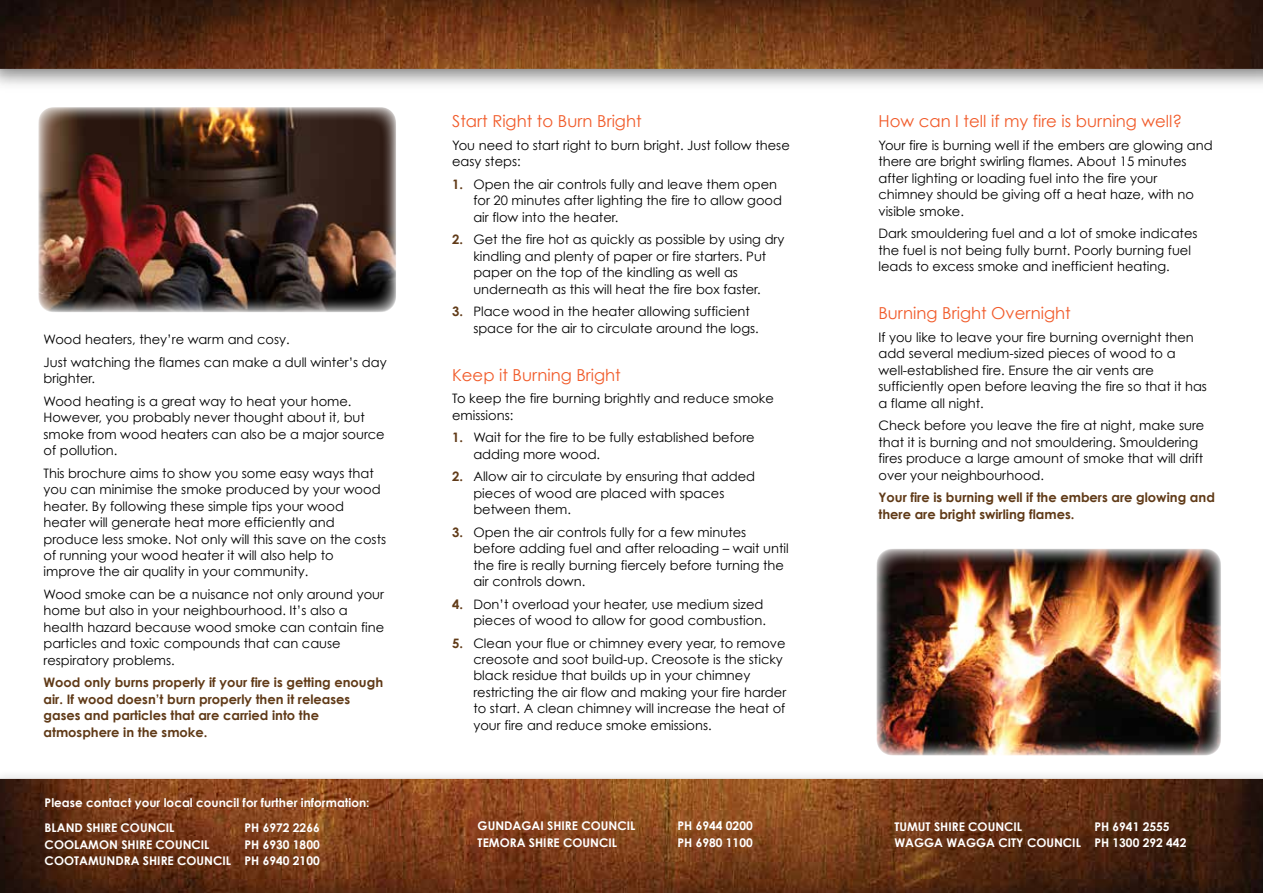
<style>
.page{position:relative;width:1263px;height:893px;background:#fff}
.page>*{position:absolute;margin:0;border:0;box-sizing:border-box;transform-origin:0 0}
.t1{font:16.5px "Century Gothic";color:#f15b2a}
.t2{font:13.05px/16.5px "Century Gothic";color:#000}
.t3{font:700 13.05px/16.5px "Century Gothic";color:#603a17}
.t4{font:700 12px/16.5px "Century Gothic";color:#fff}
.s1{font-weight:700;color:#603a17}
</style>
<div class="page">
<img style="left:0;top:0;width:1263px;height:893px">
<img style="left:876px;top:549px;width:345px;height:206px">
<img style="left:38px;top:107px;width:358px;height:205px">
<p class="t2" style="left:44px;top:328px;width:345px;line-height:22.5px">Wood heaters, they’re warm and cosy.<br>Just watching the flames can make a dull winter’s day</p>
<p class="t2" style="left:44px;top:367px;width:310px;line-height:22.5px">brighter.<br>Wood heating is a great way to heat your home.</p>
<p class="t2" style="left:44px;top:409px;width:343px">However, you probably never thought about it, but smoke from wood heaters can also be a major source of pollution.</p>
<p class="t2" style="left:44px;top:464px;width:344px">This brochure aims to show you some easy ways that you can minimise the smoke produced by your wood heater. By following these simple tips your wood heater will generate heat more efficiently and produce less smoke. Not only will this save on the costs of running your wood heater it will also help to improve the air quality in your community.</p>
<p class="t2" style="left:44px;top:586px;width:342px">Wood smoke can be a nuisance not only around your home but also in your neighbourhood. It’s also a health hazard because wood smoke can contain fine particles and toxic compounds that can cause respiratory problems.</p>
<p class="t3" style="left:44px;top:674px;width:341px">Wood only burns properly if your fire is getting enough air. If wood doesn’t burn properly then it releases gases and particles that are carried into the atmosphere in the smoke.</p>
<p class="t4" style="left:45px;top:789px;width:326px;line-height:25.5px">Please contact your local council for further information:<br>BLAND SHIRE COUNCIL</p>
<p class="t4" style="left:244px;top:819px;width:77px">PH 6972 2266</p>
<p class="t4" style="left:45px;top:836px;width:166px">COOLAMON SHIRE COUNCIL</p>
<p class="t4" style="left:45px;top:836px;width:277px;text-align:right">PH 6930 1800<br>COOTAMUNDRA SHIRE COUNCIL PH 6940 2100</p>
<p class="t1" style="left:452px;top:111px;width:191px">Start Right to Burn Bright</p>
<p class="t2" style="left:452px;top:137px;width:339px">You need to start right to burn bright. Just follow these easy steps:</p>
<p class="t2" style="left:473px;top:176px;width:310px;text-indent:-21px"><span class="s1">1.</span> Open the air controls fully and leave them open for 20 minutes after lighting the fire to allow good air flow into the heater.</p>
<p class="t2" style="left:473px;top:231px;width:313px;text-indent:-21px"><span class="s1">2.</span> Get the fire hot as quickly as possible by using dry kindling and plenty of paper or fire starters. Put paper on the top of the kindling as well as underneath as this will heat the fire box faster.</p>
<p class="t2" style="left:473px;top:303px;width:287px;text-indent:-21px"><span class="s1">3.</span> Place wood in the heater allowing sufficient space for the air to circulate around the logs.</p>
<p class="t1" style="left:452px;top:365px;width:170px">Keep it Burning Bright</p>
<p class="t2" style="left:452px;top:390px;width:323px">To keep the fire burning brightly and reduce smoke emissions:</p>
<p class="t2" style="left:473px;top:429px;width:283px;text-indent:-21px"><span class="s1">1.</span> Wait for the fire to be fully established before adding more wood.</p>
<p class="t2" style="left:473px;top:468px;width:283px;text-indent:-21px"><span class="s1">2.</span> Allow air to circulate by ensuring that added pieces of wood are placed with spaces between them.</p>
<p class="t2" style="left:473px;top:523px;width:317px;text-indent:-21px"><span class="s1">3.</span> Open the air controls fully for a few minutes before adding fuel and after reloading – wait until the fire is really burning fiercely before turning the air controls down.</p>
<p class="t2" style="left:452px;top:595px;width:315px;text-align:right"><span class="s1">4.</span> Don’t overload your heater, use medium sized pieces of wood to allow for good combustion.</p>
<p class="t2" style="left:473px;top:634px;width:314px;text-indent:-21px"><span class="s1">5.</span> Clean your flue or chimney every year, to remove creosote and soot build-up. Creosote is the sticky black residue that builds up in your chimney restricting the air flow and making your fire harder to start. A clean chimney will increase the heat of your fire and reduce smoke emissions.</p>
<p class="t4" style="left:478px;top:817px;width:159px">GUNDAGAI SHIRE COUNCIL</p>
<p class="t4" style="left:677px;top:817px;width:77px">PH 6944 0200</p>
<p class="t4" style="left:478px;top:834px;width:141px">TEMORA SHIRE COUNCIL</p>
<p class="t4" style="left:677px;top:834px;width:77px">PH 6980 1100</p>
<p class="t1" style="left:878px;top:111px;width:305px">How can I tell if my fire is burning well?</p>
<p class="t2" style="left:878px;top:137px;width:336px">Your fire is burning well if the embers are glowing and there are bright swirling flames. About 15 minutes after lighting or loading fuel into the fire your chimney should be giving off a heat haze, with no visible smoke.</p>
<p class="t2" style="left:878px;top:225px;width:321px">Dark smouldering fuel and a lot of smoke indicates the fuel is not being fully burnt. Poorly burning fuel leads to excess smoke and inefficient heating.</p>
<p class="t1" style="left:878px;top:303px;width:194px">Burning Bright Overnight</p>
<p class="t2" style="left:878px;top:329px;width:330px">If you like to leave your fire burning overnight then add several medium-sized pieces of wood to a well-established fire. Ensure the air vents are sufficiently open before leaving the fire so that it has a flame all night.</p>
<p class="t2" style="left:878px;top:417px;width:327px">Check before you leave the fire at night, make sure that it is burning and not smouldering. Smouldering fires produce a large amount of smoke that will drift over your neighbourhood.</p>
<p class="t3" style="left:878px;top:489px;width:338px">Your fire is burning well if the embers are glowing and there are bright swirling flames.</p>
<p class="t4" style="left:894px;top:818px;width:129px">TUMUT SHIRE COUNCIL</p>
<p class="t4" style="left:894px;top:818px;width:293px;text-indent:200px">PH 6941 2555<br>WAGGA WAGGA CITY COUNCIL PH 1300 292 442</p>
</div>
